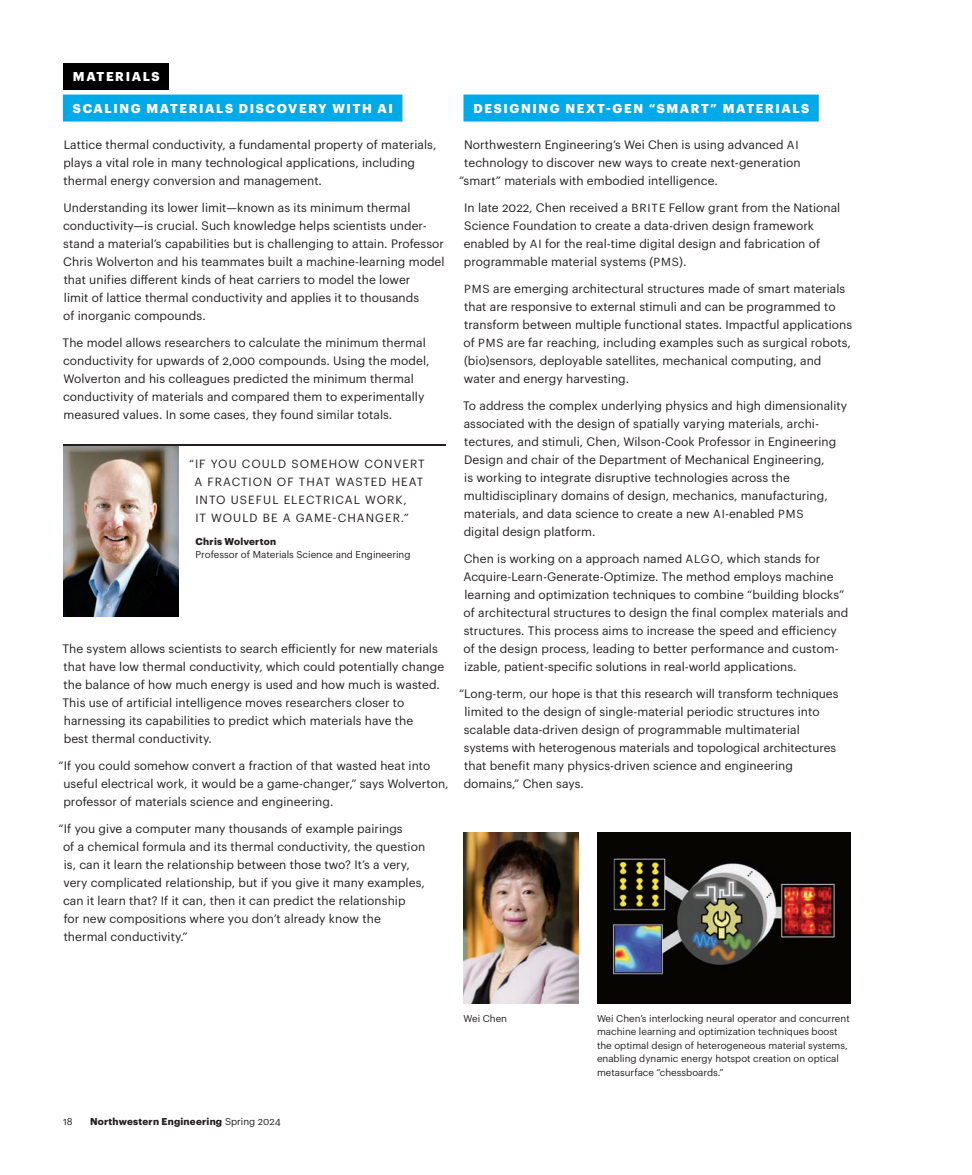
<style>
.page{position:relative;width:972px;height:1175px;background:#fff}
.page>*{position:absolute;margin:0;border:0;box-sizing:border-box;transform-origin:0 0}
.t1{font:700 12.6px "Graphik";letter-spacing:.13em;color:#fff}
.body_text{font:12px/18px "Graphik";letter-spacing:.005em;color:#231f20}
.body_text-2{font:11.85px "Graphik";color:#231f20}
.t2{font:11.7px/18px "Graphik";letter-spacing:.09em;color:#231f20}
.captions{font:9.75px/13.5px "Graphik";color:#231f20}
.t3{font:700 9.75px "Graphik";letter-spacing:.025em;color:#231f20}
.s1{font-weight:700}
.s2{font-size:11.55px}
.s3{font-weight:400}
</style>
<div class="page">
<div style="left:63px;top:63px;width:106px;height:27px;background:#000"></div>
<div style="left:63px;top:94px;width:339px;height:28px;background:#00aae9"></div>
<div style="left:464px;top:94px;width:355px;height:28px;background:#00aae9"></div>
<img style="left:464px;top:833px;width:115px;height:171px">
<img style="left:63px;top:446px;width:115px;height:170px">
<img style="left:597px;top:833px;width:253px;height:171px">
<hr style="left:63px;top:444px;width:383px;height:2px;background:#231f20">
<p class="t1" style="left:73px;top:67px;width:88px">MATERIALS</p>
<p class="t1" style="left:73px;top:98px;width:322px">SCALING MATERIALS DISCOVERY WITH AI</p>
<p class="body_text" style="left:63px;top:134px;width:375px">Lattice thermal conductivity, a fundamental property of materials, plays a vital role in many technological applications, including thermal energy conversion and management.</p>
<p class="body_text" style="left:63px;top:197px;width:383px">Understanding its lower limit—known as its minimum thermal conductivity—is crucial. Such knowledge helps scientists under&shy;stand a material’s capabilities but is challenging to attain. Professor Chris Wolverton and his teammates built a machine-learning model that unifies different kinds of heat carriers to model the lower<br>limit of lattice thermal conductivity and applies it to thousands<br>of inorganic compounds.</p>
<p class="body_text" style="left:63px;top:332px;width:368px">The model allows researchers to calculate the minimum thermal conductivity for upwards of 2,000 compounds. Using the model, Wolverton and his colleagues predicted the minimum thermal conductivity of materials and compared them to experimentally measured values. In some cases, they found similar totals.</p>
<p class="t2" style="left:195px;top:454px;width:232px;text-indent:-6px">“IF YOU COULD SOMEHOW CONVERT<br>A FRACTION OF THAT WASTED HEAT<br>INTO USEFUL ELECTRICAL WORK,<br>IT WOULD BE A GAME-CHANGER.”</p>
<p class="captions" style="left:196px;top:533px;width:216px"><span class="s1">Chris Wolverton<br></span>Professor of Materials Science and Engineering</p>
<p class="body_text" style="left:63px;top:638px;width:383px">The system allows scientists to search efficiently for new materials that have low thermal conductivity, which could potentially change the balance of how much energy is used and how much is wasted.<br>This use of artificial intelligence moves researchers closer to harnessing its capabilities to predict which materials have the<br>best thermal conductivity.</p>
<p class="body_text" style="left:63px;top:755px;width:387px;text-indent:-5px">“If you could somehow convert a fraction of that wasted heat into useful electrical work, it would be a game-changer,” says Wolverton, professor of materials science and engineering.</p>
<p class="body_text" style="left:63px;top:818px;width:364px;text-indent:-4px">“If you give a computer many thousands of example pairings<br>of a chemical formula and its thermal conductivity, the question is, can it learn the relationship between those two? It’s a very, very complicated relationship, but if you give it many examples, can it learn that? If it can, then it can predict the relationship<br>for new compositions where you don’t already know the thermal conductivity.”</p>
<p class="t1" style="left:473px;top:98px;width:337px">DESIGNING NEXT-GEN “SMART” MATERIALS</p>
<p class="body_text" style="left:464px;top:134px;width:336px">Northwestern Engineering’s Wei Chen is using advanced <span class="s2">AI</span></p>
<p class="body_text" style="left:464px;top:152px;width:338px">technology to discover new ways to create next-generation</p>
<p class="body_text" style="left:459px;top:170px;width:260px">“smart” materials with embodied intelligence.</p>
<p class="body_text" style="left:464px;top:197px;width:378px">In late 2022, Chen received a <span class="s2">BRITE</span> Fellow grant from the National Science Foundation to create a data-driven design framework enabled by <span class="s2">AI</span> for the real-time digital design and fabrication of programmable material systems (<span class="s2">PMS</span>).</p>
<p class="body_text" style="left:464px;top:278px;width:390px"><span class="s2">PMS</span> are emerging architectural structures made of smart materials that are responsive to external stimuli and can be programmed to transform between multiple functional states. Impactful applications of <span class="s2">PMS</span> are far reaching, including examples such as surgical robots, (bio)sensors, deployable satellites, mechanical computing, and water and energy harvesting.</p>
<p class="body_text" style="left:463px;top:395px;width:386px">To address the complex underlying physics and high dimensionality associated with the design of spatially varying materials, archi&shy;tectures, and stimuli, Chen, Wilson-Cook Professor in Engineering Design and chair of the Department of Mechanical Engineering,<br>is working to integrate disruptive technologies across the multidisciplinary domains of design, mechanics, manufacturing, materials, and data science to create a new <span class="s2">AI</span>-enabled <span class="s2">PMS<br></span>digital design platform.</p>
<p class="body_text" style="left:463px;top:548px;width:386px">Chen is working on a approach named <span class="s2">ALGO</span>, which stands for Acquire-Learn-Generate-Optimize. The method employs machine learning and optimization techniques to combine “building blocks” of architectural structures to design the final complex materials and structures. This process aims to increase the speed and efficiency of the design process, leading to better performance and custom&shy;izable, patient-specific solutions in real-world applications.</p>
<p class="body_text" style="left:464px;top:683px;width:376px;text-indent:-5px">“Long-term, our hope is that this research will transform techniques limited to the design of single-material periodic structures into scalable data-driven design of programmable multimaterial</p>
<p class="body_text-2" style="left:464px;top:738px;width:374px">systems with heterogenous materials and topological architectures</p>
<p class="body_text" style="left:464px;top:755px;width:331px">that benefit many physics-driven science and engineering domains,” Chen says.</p>
<p class="captions" style="left:63px;top:1114px;width:11px">18</p>
<p class="t3" style="left:90px;top:1114px;width:192px">Northwestern Engineering <span class="s3">Spring 2024</span></p>
<p class="captions" style="left:464px;top:1010px;width:45px">Wei Chen</p>
<p class="captions" style="left:597px;top:1010px;width:254px">Wei Chen’s interlocking neural operator and concurrent machine learning and optimization techniques boost the optimal design of heterogeneous material systems, enabling dynamic energy hotspot creation on optical metasurface “chessboards.”</p>
</div>
